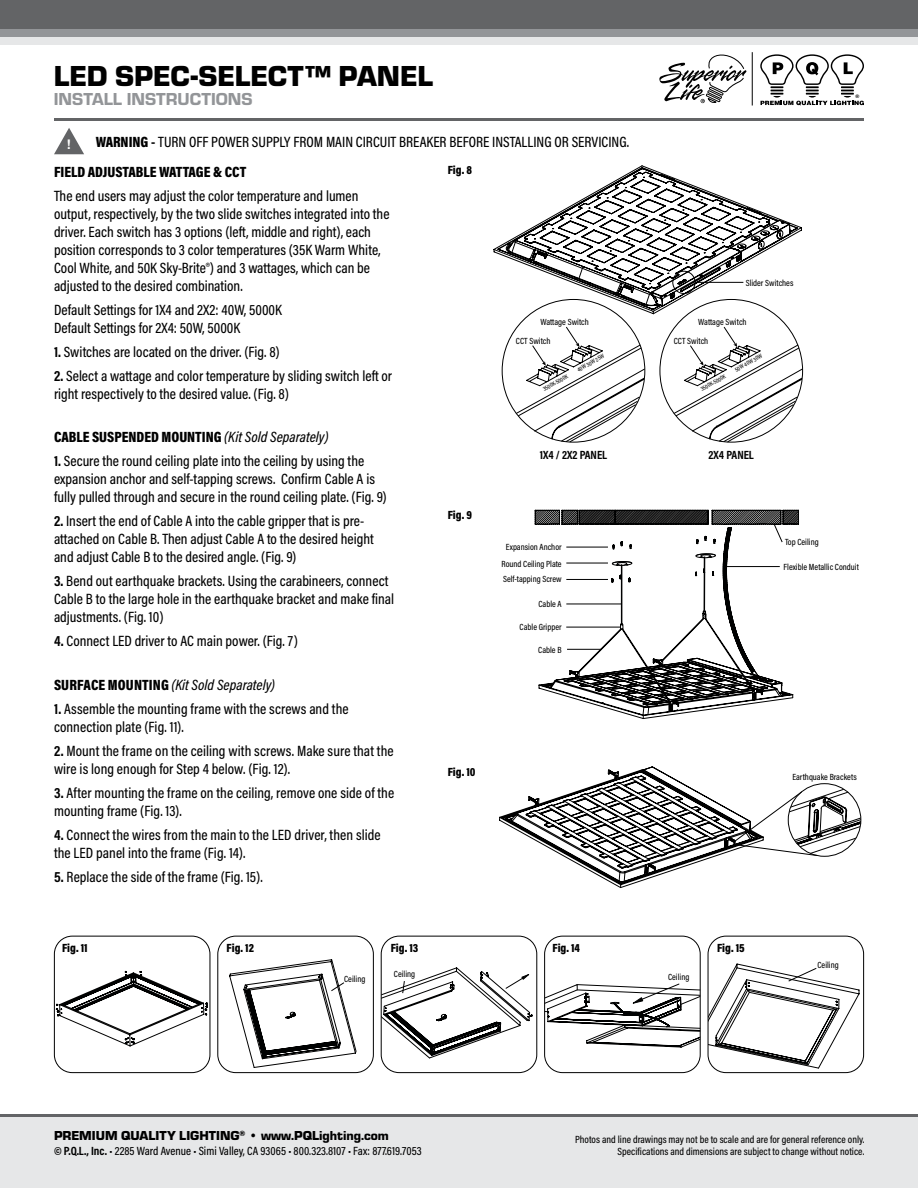
<style>
.page{position:relative;width:918px;height:1188px;background:#fff}
.page>*{position:absolute;margin:0;border:0;box-sizing:border-box;transform-origin:0 0}
.t1{font:900 30px "Eurostile";color:#000}
.t2{font:18px "Eurostile Hea";color:#939598}
.t3{font:500 15px/18px "Acumin Pro Cond";color:#000}
.t4{font:900 15px "Acumin Pro Cond";color:#000}
.t5{font:italic 500 15px "Acumin Pro Cond";letter-spacing:.005em;color:#000}
.t6{font:900 13.5px "Eurostile";color:#000}
.t7{font:700 13.2px "Helvetica";color:#fff}
.t8{font:500 12px "Acumin Pro Cond";color:#000}
.t9{font:900 12px "Acumin Pro Cond";color:#000}
.t10{font:700 12px "Acumin Pro Cond";color:#000}
.t11{font:500 10.5px "Acumin Pro Cond";color:#000}
.t12{font:500 9px "Acumin Pro Cond";color:#000}
.t13{font:500 6px "Acumin Pro Cond";color:#000}
.t14{font:700 4.8px "Helvetica";color:#000;scale:1.07 1}
.s1{font-weight:900}
.s2{font-weight:700}
.s3{font-weight:500;font-style:italic}
.s4{font-weight:900;font-style:normal}
</style>
<div class="page">
<svg style="left:659px;top:54px;width:87px;height:49px"></svg>
<hr style="left:752px;top:52px;width:1px;height:54px;background:#000">
<div style="left:0;top:1115px;width:918px;height:73px;background:#e6e7e8"></div>
<hr style="left:0;top:1114px;width:918px;height:3px;background:#636466">
<div style="left:0;top:27px;width:918px;height:18px;background:#e6e7e8"></div>
<div style="left:0;top:20px;width:918px;height:17px;background:#939598"></div>
<div style="left:0;top:0;width:918px;height:28px;background:#636466"></div>
<hr style="left:54px;top:118px;width:810px;height:3px;background:#636466">
<svg style="left:760px;top:54px;width:104px;height:52px"></svg>
<svg style="left:54px;top:128px;width:30px;height:26px"></svg>
<svg style="left:493px;top:165px;width:309px;height:149px"></svg>
<svg style="left:535px;top:510px;width:264px;height:209px"></svg>
<svg style="left:499px;top:767px;width:362px;height:121px"></svg>
<div style="left:788px;top:783px;width:73px;height:73px;border:1px solid #000;border-radius:50%"></div>
<svg style="left:516px;top:326px;width:129px;height:116px"></svg>
<svg style="left:674px;top:326px;width:129px;height:116px"></svg>
<div style="left:672px;top:271px;width:23px;height:23px;border:1px solid #000;border-radius:50%"></div>
<hr style="left:696px;top:282px;width:47px;height:1px;background:#000">
<svg style="left:56px;top:970px;width:152px;height:76px"></svg>
<div style="left:54px;top:936px;width:156px;height:137px;border:1px solid #000;border-radius:18px"></div>
<svg style="left:229px;top:959px;width:127px;height:109px"></svg>
<div style="left:217px;top:936px;width:157px;height:137px;border:1px solid #000;border-radius:18px"></div>
<svg style="left:383px;top:967px;width:149px;height:91px"></svg>
<div style="left:381px;top:936px;width:156px;height:137px;border:1px solid #000;border-radius:18px"></div>
<svg style="left:546px;top:984px;width:153px;height:64px"></svg>
<div style="left:544px;top:936px;width:157px;height:137px;border:1px solid #000;border-radius:18px"></div>
<svg style="left:708px;top:964px;width:151px;height:105px"></svg>
<div style="left:708px;top:936px;width:156px;height:137px;border:1px solid #000;border-radius:18px"></div>
<h1 class="t1" style="left:54px;top:55px;width:381px">LED SPEC-SELECT™ PANEL</h1>
<p class="t2" style="left:54px;top:86px;width:200px">INSTALL INSTRUCTIONS</p>
<p class="t7" style="left:66px;top:134px;width:6px">!</p>
<p class="t3" style="left:96px;top:132px;width:535px"><span class="s1">WARNING</span> <span class="s2">-</span> TURN OFF POWER SUPPLY FROM MAIN CIRCUIT BREAKER BEFORE INSTALLING OR SERVICING.</p>
<p class="t14" style="left:856px;top:92px;width:5px">®</p>
<p class="t4" style="left:54px;top:162px;width:194px">FIELD ADJUSTABLE WATTAGE &amp; CCT</p>
<p class="t3" style="left:54px;top:186px;width:337px">The end users may adjust the color temperature and lumen output, respectively, by the two slide switches integrated into the driver. Each switch has 3 options (left, middle and right), each position corresponds to 3 color temperatures (35K Warm White, Cool White, and 50K Sky-Brite®) and 3 wattages, which can be adjusted to the desired combination.</p>
<p class="t3" style="left:54px;top:300px;width:230px">Default Settings for 1X4 and 2X2: 40W, 5000K</p>
<p class="t3" style="left:54px;top:318px;width:188px">Default Settings for 2X4: 50W, 5000K</p>
<p class="t3" style="left:54px;top:342px;width:227px"><span class="s2">1.</span> Switches are located on the driver. (Fig. 8)</p>
<p class="t3" style="left:54px;top:366px;width:340px"><span class="s2">2.</span> Select a wattage and color temperature by sliding switch left or right respectively to the desired value. (Fig. 8)</p>
<p class="t4" style="left:54px;top:427px;width:276px">CABLE SUSPENDED MOUNTING <span class="s3">(Kit Sold Separately)</span></p>
<p class="t3" style="left:54px;top:452px;width:334px"><span class="s2">1.</span> Secure the round ceiling plate into the ceiling by using the expansion anchor and self-tapping screws. Confirm Cable A is fully pulled through and secure in the round ceiling plate. (Fig. 9)</p>
<p class="t3" style="left:54px;top:512px;width:321px"><span class="s2">2.</span> Insert the end of Cable A into the cable gripper that is pre&shy;attached on Cable B. Then adjust Cable A to the desired height and adjust Cable B to the desired angle. (Fig. 9)</p>
<p class="t3" style="left:54px;top:572px;width:342px"><span class="s2">3.</span> Bend out earthquake brackets. Using the carabineers, connect<br>Cable B to the large hole in the earthquake bracket and make final adjustments. (Fig. 10)</p>
<p class="t3" style="left:54px;top:632px;width:245px"><span class="s2">4.</span> Connect LED driver to AC main power. (Fig. 7)</p>
<p class="t5" style="left:54px;top:675px;width:223px"><span class="s4">SURFACE MOUNTING</span> (Kit Sold Separately)</p>
<p class="t3" style="left:54px;top:699px;width:296px"><span class="s2">1.</span> Assemble the mounting frame with the screws and the connection plate (Fig. 11).</p>
<p class="t3" style="left:54px;top:741px;width:341px"><span class="s2">2.</span> Mount the frame on the ceiling with screws. Make sure that the wire is long enough for Step 4 below. (Fig. 12).</p>
<p class="t3" style="left:54px;top:783px;width:342px"><span class="s2">3.</span> After mounting the frame on the ceiling, remove one side of the mounting frame (Fig. 13).</p>
<p class="t3" style="left:54px;top:825px;width:328px"><span class="s2">4.</span> Connect the wires from the main to the LED driver, then slide the LED panel into the frame (Fig. 14).</p>
<p class="t3" style="left:54px;top:867px;width:210px"><span class="s2">5.</span> Replace the side of the frame (Fig. 15).</p>
<p class="t9" style="left:448px;top:162px;width:26px">Fig. 8</p>
<p class="t9" style="left:448px;top:507px;width:26px">Fig. 9</p>
<p class="t12" style="left:541px;top:316px;width:50px">Wattage Switch</p>
<p class="t13" style="left:576px;top:367px;width:31px;rotate:-29deg">40W 30W 25W</p>
<p class="t13" style="left:541px;top:386px;width:29px;rotate:-29deg">3500K-5000K</p>
<p class="t12" style="left:516px;top:335px;width:36px">CCT Switch</p>
<p class="t12" style="left:746px;top:277px;width:49px">Slider Switches</p>
<p class="t12" style="left:698px;top:316px;width:50px">Wattage Switch</p>
<p class="t13" style="left:734px;top:367px;width:32px;rotate:-29deg">50W 40W 30W</p>
<p class="t13" style="left:699px;top:386px;width:29px;rotate:-29deg">3500K-5000K</p>
<p class="t12" style="left:674px;top:335px;width:36px">CCT Switch</p>
<p class="t10" style="left:540px;top:447px;width:69px">1X4 / 2X2 PANEL</p>
<p class="t10" style="left:709px;top:447px;width:47px">2X4 PANEL</p>
<p class="t12" style="left:506px;top:541px;width:57px">Expansion Anchor</p>
<p class="t12" style="left:501px;top:558px;width:62px">Round Ceiling Plate</p>
<p class="t12" style="left:503px;top:573px;width:60px">Self-tapping Screw</p>
<p class="t12" style="left:538px;top:598px;width:25px">Cable A</p>
<p class="t12" style="left:520px;top:621px;width:44px">Cable Gripper</p>
<p class="t12" style="left:538px;top:644px;width:25px">Cable B</p>
<p class="t12" style="left:785px;top:536px;width:35px">Top Ceiling</p>
<p class="t12" style="left:784px;top:561px;width:77px">Flexible Metallic Conduit</p>
<p class="t9" style="left:448px;top:764px;width:29px">Fig. 10</p>
<p class="t12" style="left:792px;top:771px;width:66px">Earthquake Brackets</p>
<p class="t9" style="left:62px;top:940px;width:27px">Fig. 11</p>
<p class="t9" style="left:227px;top:940px;width:29px">Fig. 12</p>
<p class="t9" style="left:391px;top:940px;width:29px">Fig. 13</p>
<p class="t9" style="left:553px;top:940px;width:29px">Fig. 14</p>
<p class="t9" style="left:717px;top:940px;width:29px">Fig. 15</p>
<p class="t12" style="left:344px;top:974px;width:23px">Ceiling</p>
<p class="t12" style="left:394px;top:968px;width:23px">Ceiling</p>
<p class="t12" style="left:668px;top:971px;width:23px">Ceiling</p>
<p class="t12" style="left:818px;top:959px;width:23px">Ceiling</p>
<p class="t6" style="left:54px;top:1126px;width:336px">PREMIUM QUALITY LIGHTING<sup>®</sup> <span class="s2">•</span> www.PQLighting.com</p>
<p class="t11" style="left:575px;top:1132px;width:291px">Photos and line drawings may not be to scale and are for general reference only.</p>
<p class="t8" style="left:54px;top:1143px;width:369px"><span class="s2">© P.Q.L., Inc.</span> • 2285 Ward Avenue • Simi Valley, CA 93065 • 800.323.8107 • Fax: 877.619.7053</p>
<p class="t11" style="left:618px;top:1144px;width:248px">Specifications and dimensions are subject to change without notice.</p>
</div>
